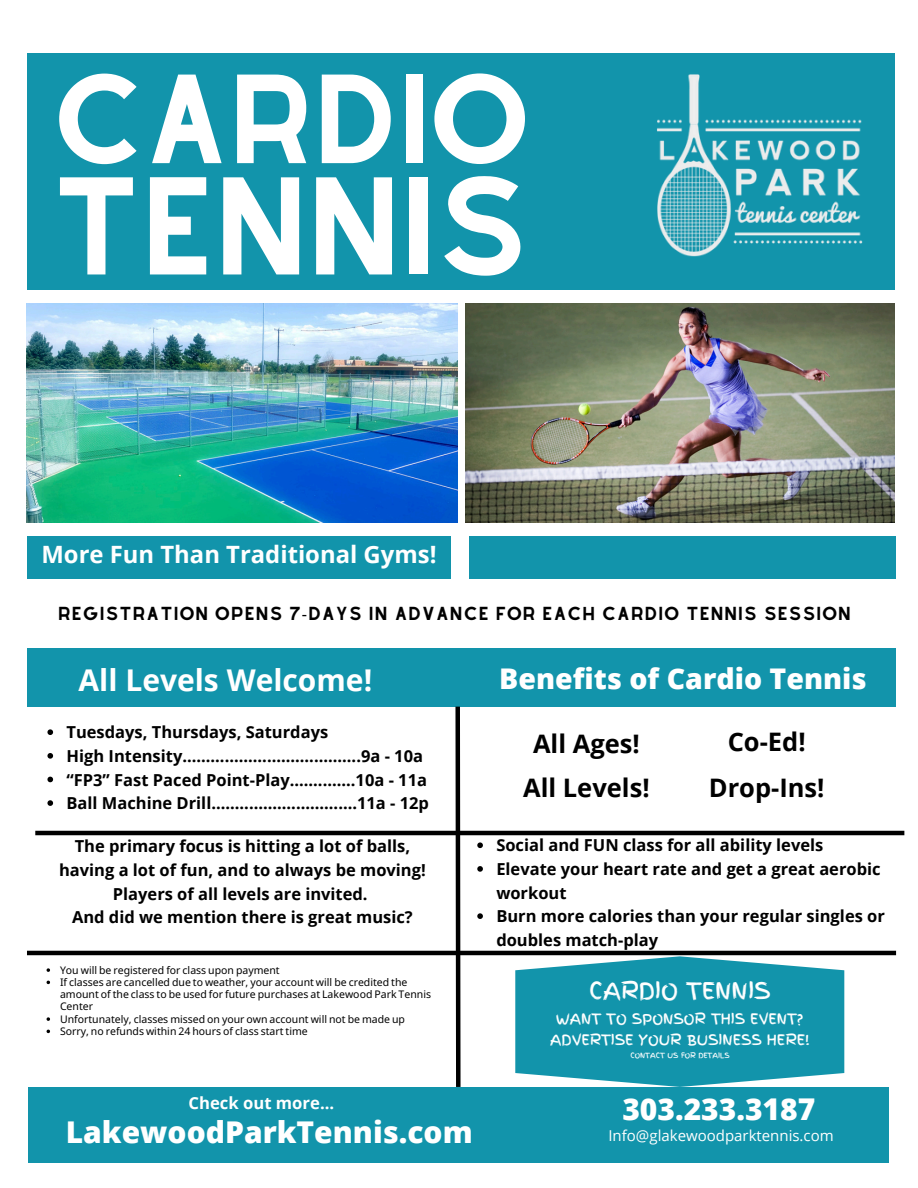
<style>
.page{position:relative;width:918px;height:1188px;background:#fff}
.page>*{position:absolute;margin:0;border:0;box-sizing:border-box;transform-origin:0 0}
.t1{font:121.35px "Alyssum Sans";color:#fff}
.t2{font:110.7px "Alyssum Sans";color:#fff}
.t3{font:800 30px "Open Sans";color:#fff}
.t4{font:700 30px "Open Sans";color:#fff}
.t5{font:800 28.5px "Open Sans";color:#fff}
.t6{font:700 25.5px "Open Sans";color:#000}
.t7{font:700 23.85px "Open Sans";color:#fff}
.t8{font:23.1px "Finger Paint";color:#fff}
.t9{font:700 16.65px "Open Sans";color:#fff}
.t10{font:700 16.5px/23.7px "Open Sans";color:#000}
.t11{font:16.5px "Alyssum Sans";letter-spacing:.07em;color:#000}
.t12{font:15px "Open Sans";color:#fff}
.t13{font:14.55px/21.5px "Finger Paint";color:#fff;text-align:center}
.t14{font:10.5px/12.3px "Noto Sans";color:#000}
.t15{font:7.35px "Finger Paint";color:#fff}
.s1{font-family:"Noto Sans"}
</style>
<div class="page">
<img style="left:27px;top:303px;width:431px;height:220px">
<div style="left:470px;top:536px;width:426px;height:42px;background:#1294ab"></div>
<div style="left:27px;top:536px;width:424px;height:42px;background:#1294ab"></div>
<div style="left:28px;top:1087px;width:860px;height:76px;background:#1294ab"></div>
<div style="left:27px;top:53px;width:868px;height:237px;background:#1294ab"></div>
<div style="left:27px;top:649px;width:861px;height:58px;background:#1294ab"></div>
<div style="left:470px;top:649px;width:426px;height:58px;background:#1294ab"></div>
<img style="left:657px;top:74px;width:206px;height:183px">
<img style="left:465px;top:303px;width:430px;height:220px">
<svg style="left:453px;top:706px;width:10px;height:381px"></svg>
<hr style="left:35px;top:831px;width:869px;height:4px;background:#000">
<hr style="left:27px;top:951px;width:869px;height:4px;background:#000">
<svg style="left:47px;top:968px;width:3px;height:4px"></svg>
<svg style="left:47px;top:1017px;width:3px;height:4px"></svg>
<svg style="left:477px;top:842px;width:6px;height:6px"></svg>
<svg style="left:477px;top:866px;width:6px;height:6px"></svg>
<svg style="left:477px;top:913px;width:6px;height:6px"></svg>
<svg style="left:47px;top:729px;width:6px;height:6px"></svg>
<svg style="left:47px;top:753px;width:6px;height:6px"></svg>
<svg style="left:47px;top:777px;width:6px;height:5px"></svg>
<svg style="left:47px;top:800px;width:6px;height:6px"></svg>
<svg style="left:515px;top:956px;width:329px;height:131px;background:#2c9fb4"></svg>
<p class="t2" style="left:51px;top:52px;width:479px">CARDIO</p>
<p class="t1" style="left:51px;top:153px;width:479px">TENNIS</p>
<p class="t7" style="left:41px;top:537px;width:397px">More Fun Than Traditional Gyms!</p>
<h3 class="t11" style="left:58px;top:604px;width:794px">REGISTRATION OPENS 7<span class="s1">-</span>DAYS IN ADVANCE FOR EACH CARDIO TENNIS SESSION</h3>
<h3 class="t4" style="left:79px;top:659px;width:295px">All Levels Welcome!</h3>
<p class="t5" style="left:499px;top:659px;width:369px">Benefits of Cardio Tennis</p>
<p class="t10" style="left:67px;top:720px;width:263px">Tuesdays, Thursdays, Saturdays</p>
<h4 class="t10" style="left:67px;top:744px;width:358px">High Intensity......................................9a - 10a</h4>
<h2 class="t10" style="left:67px;top:767px;width:362px">“FP3” Fast Paced Point-Play..............10a - 11a</h2>
<h2 class="t10" style="left:67px;top:791px;width:364px">Ball Machine Drill...............................11a - 12p</h2>
<h3 class="t10" style="left:59px;top:834px;width:368px;text-align:center">The primary focus is hitting a lot of balls, having a lot of fun, and to always be moving!<br>Players of all levels are invited.<br>And did we mention there is great music?</h3>
<h5 class="t14" style="left:60px;top:963px;width:221px">You will be registered for class upon payment</h5>
<h2 class="t14" style="left:60px;top:976px;width:349px">If classes are cancelled due to weather, your account will be credited the</h2>
<h2 class="t14" style="left:60px;top:988px;width:373px">amount of the class to be used for future purchases at Lakewood Park Tennis</h2>
<p class="t14" style="left:60px;top:1000px;width:347px">Center<br>Unfortunately, classes missed on your own account will not be made up</p>
<p class="t14" style="left:60px;top:1025px;width:249px">Sorry, no refunds within 24 hours of class start time</p>
<h3 class="t9" style="left:189px;top:1091px;width:147px">Check out more...</h3>
<p class="t3" style="left:66px;top:1111px;width:408px">LakewoodParkTennis.com</p>
<p class="t6" style="left:533px;top:726px;width:108px">All Ages!</p>
<h6 class="t6" style="left:728px;top:724px;width:79px">Co-Ed!</h6>
<h5 class="t6" style="left:523px;top:770px;width:128px">All Levels!</h5>
<h3 class="t6" style="left:709px;top:770px;width:117px">Drop-Ins!</h3>
<p class="t10" style="left:496px;top:833px;width:329px">Social and FUN class for all ability levels</p>
<p class="t10" style="left:496px;top:857px;width:386px">Elevate your heart rate and get a great aerobic workout</p>
<h4 class="t10" style="left:496px;top:904px;width:390px">Burn more calories than your regular singles or doubles match-play</h4>
<h3 class="t8" style="left:589px;top:974px;width:183px">CARDIO TENNIS</h3>
<p class="t13" style="left:550px;top:1008px;width:261px">WANT TO SPONSOR THIS EVENT?<br>ADVERTISE YOUR BUSINESS HERE!</p>
<p class="t15" style="left:630px;top:1050px;width:101px">CONTACT US FOR DETAILS</p>
<p class="t3" style="left:622px;top:1088px;width:194px">303.233.3187</p>
<h3 class="t12" style="left:608px;top:1125px;width:227px">Info@glakewoodparktennis.com</h3>
</div>
